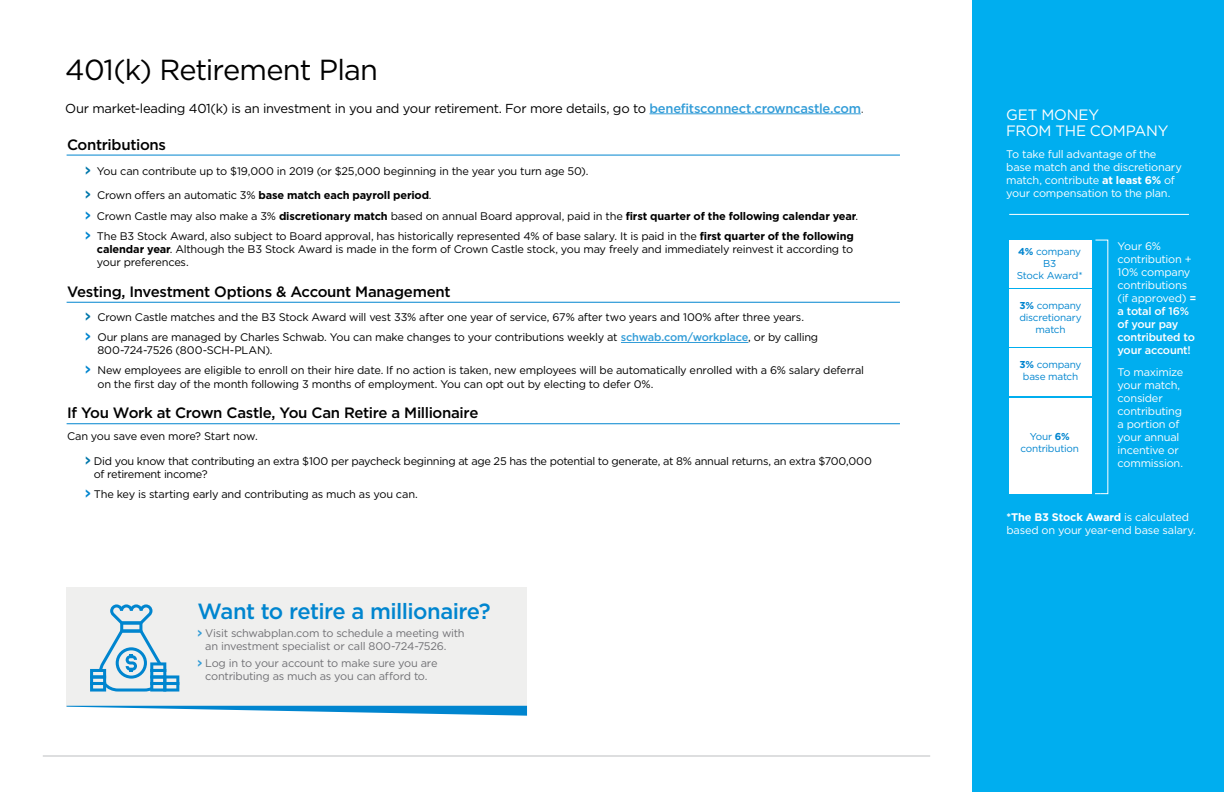
<style>
.page{position:relative;width:1224px;height:792px;background:#fff}
.page>*{position:absolute;margin:0;border:0;box-sizing:border-box;transform-origin:0 0}
.t1{font:29px "Gotham";letter-spacing:-.035em;color:#000}
.t2{font:500 22px "Gotham";letter-spacing:-.03em;color:#0085cf}
.t3{font:500 15px "Gotham";letter-spacing:-.02em;color:#000}
.t4{font:15px/16px "Gotham";letter-spacing:-.015em;color:#fff}
.t5{font:13px "Gotham";letter-spacing:-.025em;color:#000}
.t6{font:11px/20.1px "Gotham";letter-spacing:-.02em;color:#000}
.t7{font:11px/13px "Gotham";letter-spacing:-.02em;color:#fff}
.t8{font:11px/13px "Gotham";letter-spacing:-.02em;color:#717175}
.t9{font:10px/12px "Gotham";letter-spacing:-.02em;color:#0085cf;text-align:center}
.s1{font-weight:500;color:#339dd8}
.s2{color:#58595b}
.s3{font-family:"Int";font-weight:700;font-size:13px;color:#0077ab}
.s4{font-weight:700}
.s5{font-family:"Int";font-weight:700;font-size:13px;color:#0085cf}
.s6{font-family:"Int";font-weight:700;color:#339dd8}
.s7{font-weight:500}
</style>
<div class="page">
<hr style="left:650px;top:113px;width:211px;height:1px;background:#339dd8">
<hr style="left:621px;top:342px;width:127px;height:1px;background:#339dd8">
<hr style="left:67px;top:155px;width:833px;height:1px;background:#0085cf">
<hr style="left:67px;top:302px;width:833px;height:1px;background:#0085cf">
<hr style="left:67px;top:423px;width:833px;height:1px;background:#0085cf">
<div style="left:973px;top:0;width:251px;height:791px;background:#00aeef"></div>
<div style="left:1009px;top:398px;width:83px;height:95px;background:#fff"></div>
<div style="left:1009px;top:349px;width:83px;height:47px;background:#fff"></div>
<div style="left:1009px;top:240px;width:83px;height:48px;background:#fff"></div>
<svg style="left:1095px;top:239px;width:14px;height:256px"></svg>
<div style="left:1009px;top:290px;width:83px;height:57px;background:#fff"></div>
<hr style="left:1009px;top:214px;width:180px;height:1px;background:#fff">
<div style="left:67px;top:587px;width:460px;height:120px;background:#efefee"></div>
<svg style="left:90px;top:604px;width:89px;height:88px"></svg>
<hr style="left:43px;top:756px;width:887px;height:1px;background:#bcbec0">
<svg style="left:67px;top:706px;width:460px;height:10px"></svg>
<h1 class="t1" style="left:65px;top:51px;width:314px">401(k) Retirement Plan</h1>
<p class="t5" style="left:65px;top:100px;width:800px">Our market-leading 401(k) is an investment in you and your retirement. For more details, go to <span class="s1">benefitsconnect.crowncastle.com</span><span class="s2">.</span></p>
<h3 class="t3" style="left:67px;top:135px;width:101px">Contributions</h3>
<p class="t6" style="left:85px;top:161px;width:505px"><span class="s3">&gt;</span> You can contribute up to $19,000 in 2019 (or $25,000 beginning in the year you turn age 50).</p>
<p class="t6" style="left:85px;top:185px;width:775px"><span class="s3">&gt;</span> Crown offers an automatic 3% <span class="s4">base match each payroll period</span>.<br><span class="s5">&gt;</span> Crown Castle may also make a 3% <span class="s4">discretionary match</span> based on annual Board approval, paid in the <span class="s4">first quarter of the following calendar year</span>. <span class="s5">&gt;</span> The B3 Stock Award, also subject to Board approval, has historically represented 4% of base salary. It is paid in the <span class="s4">first quarter of the following</span></p>
<p class="t6" style="left:97px;top:242px;width:758px;line-height:13px"><span class="s4">calendar year</span>. Although the B3 Stock Award is made in the form of Crown Castle stock, you may freely and immediately reinvest it according to your preferences.</p>
<h3 class="t3" style="left:67px;top:282px;width:385px">Vesting, Investment Options &amp; Account Management</h3>
<p class="t6" style="left:85px;top:307px;width:735px"><span class="s3">&gt;</span> Crown Castle matches and the B3 Stock Award will vest 33% after one year of service, 67% after two years and 100% after three years.<br><span class="s5">&gt;</span> Our plans are managed by Charles Schwab. You can make changes to your contributions weekly at <span class="s1">schwab.com/workplace</span>, or by calling</p>
<p class="t6" style="left:85px;top:340px;width:781px;text-indent:12px">800-724-7526 (800-SCH-PLAN).<br><span class="s5">&gt;</span> New employees are eligible to enroll on their hire date. If no action is taken, new employees will be automatically enrolled with a 6% salary deferral</p>
<p class="t6" style="left:97px;top:373px;width:558px">on the first day of the month following 3 months of employment. You can opt out by electing to defer 0%.</p>
<h3 class="t3" style="left:67px;top:403px;width:413px">If You Work at Crown Castle, You Can Retire a Millionaire</h3>
<p class="t6" style="left:67px;top:426px;width:192px">Can you save even more? Start now.</p>
<p class="t6" style="left:94px;top:454px;width:779px;line-height:13px;text-indent:-9px"><span class="s3">&gt;</span> Did you know that contributing an extra $100 per paycheck beginning at age 25 has the potential to generate, at 8% annual returns, an extra $700,000 of retirement income?</p>
<p class="t6" style="left:85px;top:484px;width:334px"><span class="s5">&gt;</span> The key is starting early and contributing as much as you can.</p>
<h2 class="t2" style="left:197px;top:597px;width:295px">Want to retire a millionaire?</h2>
<p class="t8" style="left:205px;top:626px;width:261px;text-indent:-8px"><span class="s6">&gt;</span> Visit schwabplan.com to schedule a meeting with an investment specialist or call 800-724-7526.</p>
<p class="t8" style="left:197px;top:657px;width:242px;text-align:center"><span class="s6">&gt;</span> Log in to your account to make sure you are contributing as much as you can afford to.</p>
<h3 class="t4" style="left:1006px;top:107px;width:164px">GET MONEY<br>FROM THE COMPANY</h3>
<p class="t7" style="left:1006px;top:148px;width:177px">To take full advantage of the base match and the discretionary match, contribute <span class="s4">at least 6%</span> of your compensation to the plan.</p>
<p class="t9" style="left:1017px;top:245px;width:67px"><span class="s4">4%</span> company<br>B3<br>Stock Award*</p>
<p class="t7" style="left:1118px;top:239px;width:81px">Your 6% contribution +<br>10% company contributions (if approved) <span class="s7">= a total of 16% of your pay contributed to your account!</span></p>
<p class="t7" style="left:1118px;top:365px;width:67px">To maximize your match, consider contributing a portion of your annual incentive or commission.</p>
<p class="t9" style="left:1019px;top:299px;width:64px"><span class="s4">3%</span> company discretionary match</p>
<p class="t9" style="left:1020px;top:359px;width:63px"><span class="s4">3%</span> company base match</p>
<p class="t9" style="left:1020px;top:430px;width:60px">Your <span class="s4">6% </span>contribution</p>
<p class="t7" style="left:1006px;top:511px;width:191px"><span class="s4">*The B3 Stock Award</span> is calculated based on your year-end base salary.</p>
</div>
